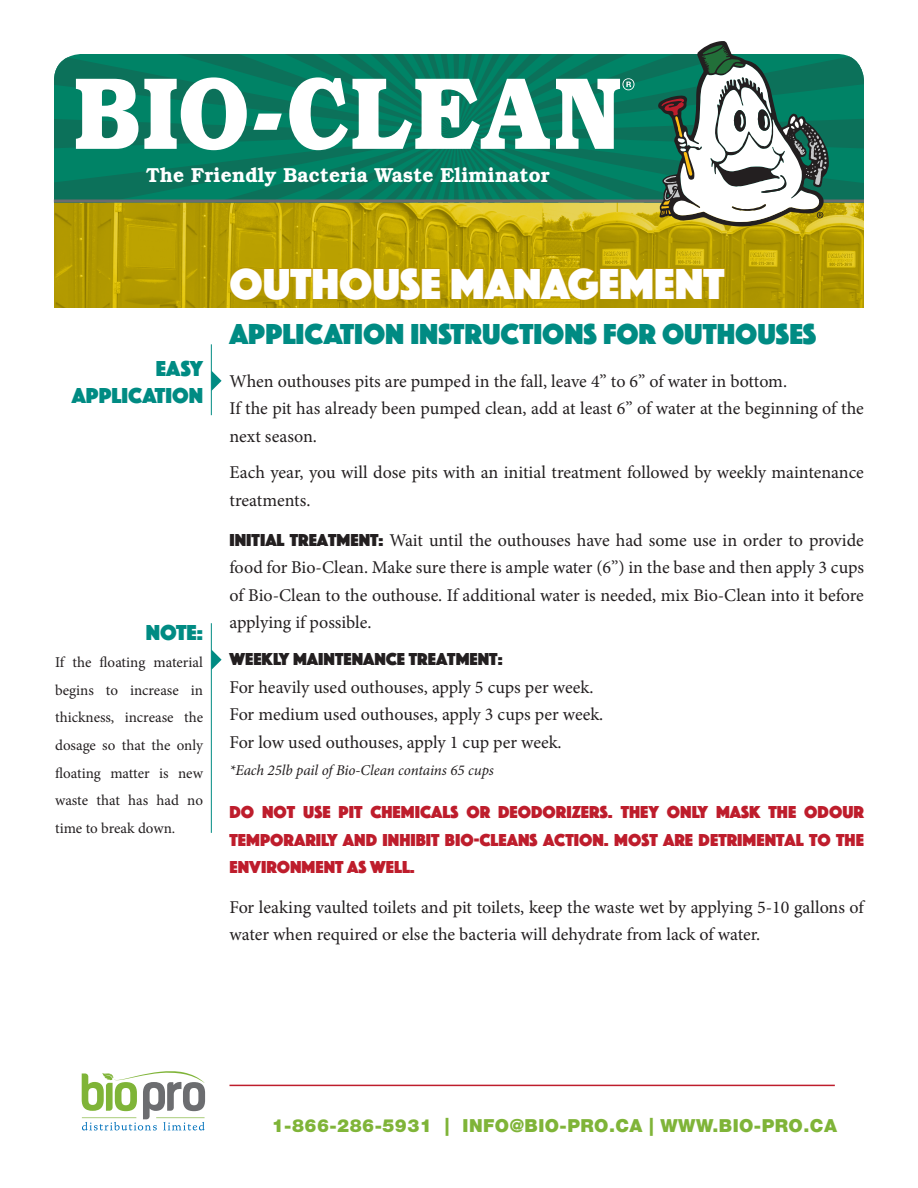
<style>
.page{position:relative;width:918px;height:1188px;background:#fff}
.page>*{position:absolute;margin:0;border:0;box-sizing:border-box;transform-origin:0 0}
.t1{font:45px "Phosphate Solid";color:#fff}
.t2{font:30px "Phosphate Solid";color:#008b83}
.t3{font:22.5px/27px "Phosphate Solid";color:#008b83;text-align:right}
.t4{font:600 20.25px "Bookman";letter-spacing:.01em;color:#fff;scale:.95 1}
.t5{font:18px/27.6px "Minion Pro";letter-spacing:-.005em;color:#231f20}
.t6{font:18px/27.6px "Phosphate Solid";color:#be1d2c;text-align:justify}
.t7{font:900 18px "Helvetica Neue LT Std";letter-spacing:.025em;color:#7fb438}
.t8{font:18px "Phosphate Solid";color:#231f20}
.t9{font:15px/27.6px "Minion Pro";letter-spacing:-.005em;color:#231f20;text-align:justify}
.t10{font:italic 15px "Minion Pro";letter-spacing:-.005em;color:#231f20}
.s1{font-family:"Phosphate Solid"}
</style>
<div class="page">
<svg style="left:82px;top:1071px;width:123px;height:60px"></svg>
<hr style="left:230px;top:1085px;width:605px;height:1px;background:#be1d2c">
<img style="left:54px;top:202px;width:810px;height:106px">
<svg style="left:54px;top:54px;width:810px;height:146px;background:#077b61"></svg>
<hr style="left:54px;top:200px;width:810px;height:2px;background:#6c6d70">
<svg style="left:76px;top:77px;width:558px;height:73px"></svg>
<svg style="left:658px;top:41px;width:171px;height:186px"></svg>
<svg style="left:229px;top:266px;width:213px;height:35px;background:#b79b01"></svg>
<svg style="left:450px;top:266px;width:276px;height:35px;background:#b59900"></svg>
<svg style="left:212px;top:371px;width:10px;height:20px"></svg>
<hr style="left:211px;top:344px;width:1px;height:71px;background:#008b83">
<svg style="left:212px;top:650px;width:10px;height:20px"></svg>
<hr style="left:211px;top:623px;width:1px;height:210px;background:#008b83">
<p class="t4" style="left:146px;top:163px;width:426px">The Friendly Bacteria Waste Eliminator</p>
<p class="t3" style="left:72px;top:354px;width:133px">EASY<br>APPLICATION</p>
<p class="t3" style="left:146px;top:617px;width:59px">NOTE:</p>
<p class="t9" style="left:55px;top:649px;width:150px">If the floating material begins to increase in thickness, increase the dosage so that the only floating matter is new waste that has had no time to break down.</p>
<p class="t1" style="left:230px;top:252px;width:497px">OUTHOUSE MANAGEMENT</p>
<p class="t2" style="left:230px;top:313px;width:588px">APPLICATION INSTRUCTIONS FOR OUTHOUSES</p>
<p class="t5" style="left:230px;top:367px;width:559px">When outhouses pits are pumped in the fall, leave 4” to 6” of water in bottom.</p>
<p class="t5" style="left:230px;top:395px;width:636px">If the pit has already been pumped clean, add at least 6” of water at the beginning of the next season.</p>
<p class="t5" style="left:230px;top:459px;width:636px">Each year, you will dose pits with an initial treatment followed by weekly maintenance treatments.</p>
<p class="t5" style="left:230px;top:526px;width:636px;text-align:justify"><span class="s1">INITIAL TREATMENT:</span> Wait until the outhouses have had some use in order to provide food for Bio-Clean. Make sure there is ample water (6’’) in the base and then apply 3 cups of Bio-Clean to the outhouse. If additional water is needed, mix Bio-Clean into it before applying if possible.</p>
<p class="t8" style="left:230px;top:646px;width:275px">WEEKLY MAINTENANCE TREATMENT:</p>
<p class="t5" style="left:230px;top:673px;width:365px">For heavily used outhouses, apply 5 cups per week.</p>
<p class="t5" style="left:230px;top:701px;width:375px">For medium used outhouses, apply 3 cups per week.</p>
<p class="t5" style="left:230px;top:728px;width:334px">For low used outhouses, apply 1 cup per week.</p>
<p class="t10" style="left:230px;top:760px;width:266px">*Each 25lb pail of Bio-Clean contains 65 cups</p>
<p class="t6" style="left:230px;top:797px;width:636px">DO NOT USE PIT CHEMICALS OR DEODORIZERS. THEY ONLY MASK THE ODOUR TEMPORARILY AND INHIBIT BIO-CLEANS ACTION. MOST ARE DETRIMENTAL TO THE ENVIRONMENT AS WELL.</p>
<p class="t5" style="left:230px;top:893px;width:636px">For leaking vaulted toilets and pit toilets, keep the waste wet by applying 5-10 gallons of water when required or else the bacteria will dehydrate from lack of water.</p>
<p class="t7" style="left:272px;top:1115px;width:567px">1-866-286-5931 | INFO@BIO-PRO.CA | WWW.BIO-PRO.CA</p>
</div>
